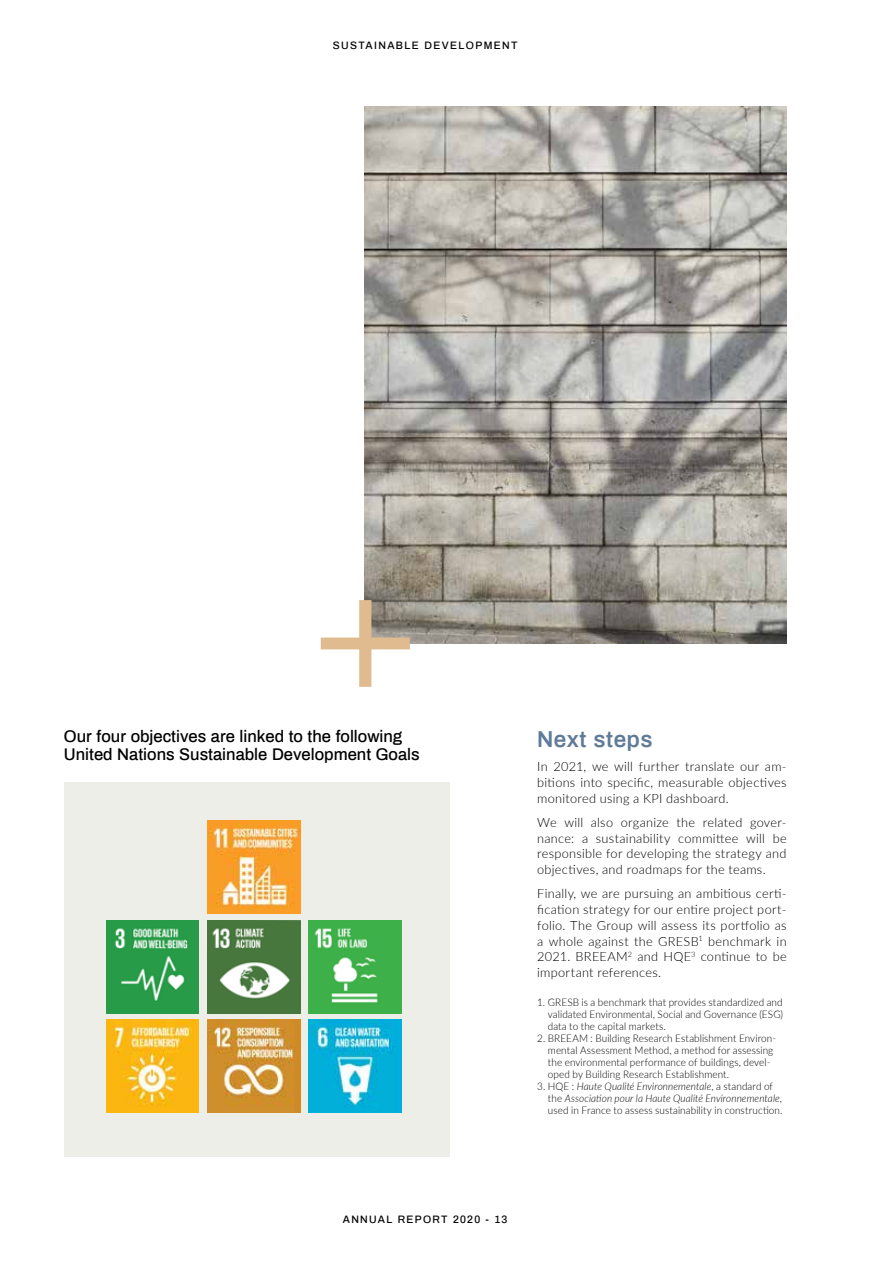
<style>
.page{position:relative;width:893px;height:1263px;background:#fff}
.page>*{position:absolute;margin:0;border:0;box-sizing:border-box;transform-origin:0 0}
.t1{font:600 22.5px "Archivo";letter-spacing:.02em;color:#5f7b99}
.t2{font:500 16.5px/18px "Archivo";color:#000}
.t3{font:300 12.75px/15.8px "Lato";letter-spacing:.02em;color:#000;text-align:justify}
.t4{font:300 10.5px/12px "Lato";letter-spacing:.01em;color:#000;text-align:justify;scale:.95 1}
.t5{font:italic 300 10.5px/12px "Lato";letter-spacing:.01em;color:#000;scale:.95 1}
.t6{font:500 10.5px "Archivo";letter-spacing:.13em;color:#000}
.s1{font-style:normal}
</style>
<div class="page">
<div style="left:64px;top:782px;width:386px;height:375px;background:#edeee8"></div>
<img style="left:364px;top:106px;width:423px;height:537px">
<svg style="left:321px;top:600px;width:89px;height:87px"></svg>
<img style="left:207px;top:821px;width:93px;height:93px">
<img style="left:106px;top:920px;width:93px;height:93px">
<img style="left:308px;top:920px;width:93px;height:93px">
<img style="left:208px;top:1020px;width:92px;height:92px">
<img style="left:207px;top:920px;width:93px;height:93px">
<svg style="left:106px;top:1019px;width:93px;height:93px"></svg>
<img style="left:106px;top:1020px;width:92px;height:92px">
<img style="left:308px;top:1020px;width:93px;height:92px">
<p class="t6" style="left:333px;top:38px;width:186px">SUSTAINABLE DEVELOPMENT</p>
<p class="t2" style="left:64px;top:726px;width:357px">Our four objectives are linked to the following<br>United Nations Sustainable Development Goals</p>
<h1 class="t1" style="left:537px;top:722px;width:117px">Next steps</h1>
<p class="t3" style="left:537px;top:758px;width:251px">In 2021, we will further translate our am&shy;bitions into specific, measurable objectives monitored using a KPI dashboard.</p>
<p class="t3" style="left:537px;top:814px;width:251px">We will also organize the related gover&shy;nance: a sustainability committee will be responsible for developing the strategy and objectives, and roadmaps for the teams.</p>
<p class="t3" style="left:537px;top:885px;width:251px">Finally, we are pursuing an ambitious certi&shy;fication strategy for our entire project port&shy;folio. The Group will assess its portfolio as a whole against the GRESB<sup>1</sup> benchmark in 2021. BREEAM<sup>2</sup> and HQE<sup>3</sup> continue to be important references.</p>
<p class="t4" style="left:548px;top:996px;width:249px;text-indent:-11px">1. GRESB is a benchmark that provides standardized and validated Environmental, Social and Governance (ESG) data to the capital markets.</p>
<p class="t4" style="left:548px;top:1032px;width:242px;text-align:left;text-indent:-11px">2. BREEAM : Building Research Establishment Environ&shy;mental Assessment Method, a method for assessing the environmental performance of buildings, devel&shy;oped by Building Research Establishment.</p>
<p class="t5" style="left:548px;top:1080px;width:248px;text-indent:-11px"><span class="s1">3. HQE :</span> Haute Qualité Environnementale<span class="s1">, a standard of the</span> Association pour la Haute Qualité Environnementale<span class="s1">, used in France to assess sustainability in construction.</span></p>
<p class="t6" style="left:343px;top:1211px;width:166px">ANNUAL REPORT 2020 - 13</p>
</div>
